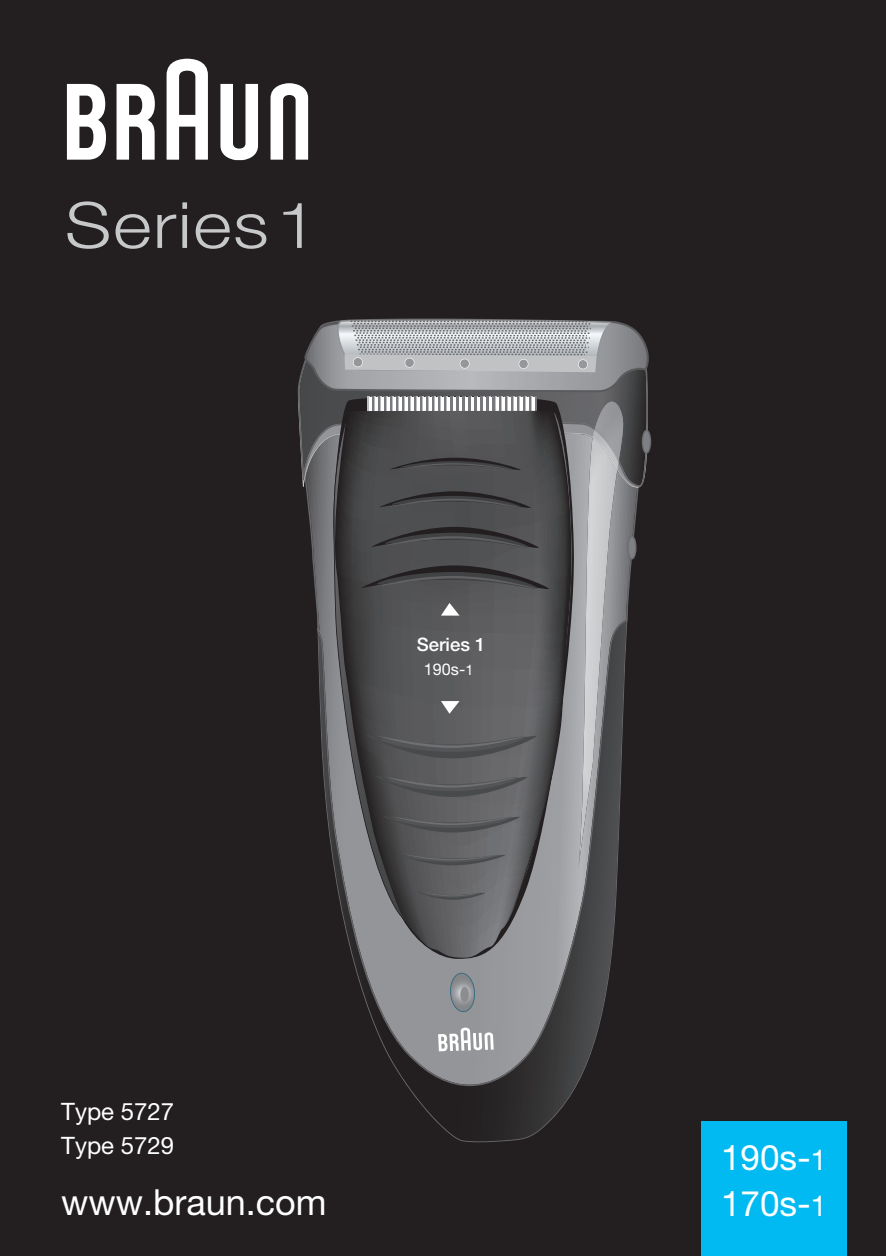
<style>
.page{position:relative;width:886px;height:1256px;background:#fff}
.page>*{position:absolute;margin:0;border:0;box-sizing:border-box;transform-origin:0 0}
.t1{font:300 63.6px "Helvetica Neue";letter-spacing:.02em;color:#c7c8ca;scale:1.16 1}
.t2{font:36px "Helvetica Neue";color:#fff}
.t3{font:35.1px "Helvetica Neue";color:#fff}
.t4{font:24px "Helvetica Neue";color:#fff}
.t5{font:500 18.6px "Helvetica Neue";color:#fff}
.t6{font:16.2px "Helvetica Neue";color:#fff}
.s1{font-size:14.4px}
.s2{font-size:28.5px}
</style>
<div class="page">
<div style="left:0;top:0;width:886px;height:1255px;background:#231f20"></div>
<div style="left:701px;top:1120px;width:145px;height:135px;background:#00baf1"></div>
<svg style="left:67px;top:84px;width:39px;height:76px"></svg>
<svg style="left:117px;top:84px;width:38px;height:76px"></svg>
<svg style="left:167px;top:59px;width:41px;height:101px"></svg>
<svg style="left:220px;top:84px;width:38px;height:76px"></svg>
<svg style="left:270px;top:83px;width:38px;height:77px"></svg>
<svg style="left:407px;top:1086px;width:169px;height:56px"></svg>
<svg style="left:306px;top:488px;width:332px;height:598px"></svg>
<svg style="left:450px;top:972px;width:25px;height:40px"></svg>
<svg style="left:298px;top:318px;width:350px;height:169px"></svg>
<svg style="left:642px;top:430px;width:9px;height:23px"></svg>
<svg style="left:627px;top:535px;width:9px;height:24px"></svg>
<svg style="left:333px;top:416px;width:239px;height:541px;background:#5d5e60"></svg>
<svg style="left:357px;top:565px;width:197px;height:28px;background:#49494a"></svg>
<svg style="left:368px;top:526px;width:176px;height:25px;background:#484849"></svg>
<svg style="left:376px;top:491px;width:159px;height:20px;background:#474648"></svg>
<svg style="left:387px;top:457px;width:137px;height:15px;background:#484749"></svg>
<svg style="left:362px;top:731px;width:179px;height:27px;background:#57585a"></svg>
<svg style="left:372px;top:773px;width:159px;height:24px;background:#58585b"></svg>
<svg style="left:379px;top:813px;width:145px;height:19px;background:#59595c"></svg>
<svg style="left:395px;top:852px;width:113px;height:13px"></svg>
<svg style="left:415px;top:891px;width:72px;height:9px"></svg>
<div style="left:460px;top:986px;width:9px;height:16px;background:#8b8d90;border-radius:50%"></div>
<svg style="left:438px;top:1027px;width:56px;height:24px"></svg>
<svg style="left:304px;top:320px;width:345px;height:96px;background:#949598"></svg>
<svg style="left:441px;top:603px;width:18px;height:12px"></svg>
<svg style="left:441px;top:701px;width:18px;height:12px"></svg>
<img style="left:578px;top:438px;width:39px;height:430px">
<img style="left:595px;top:401px;width:28px;height:58px">
<svg style="left:592px;top:428px;width:27px;height:42px"></svg>
<p class="t1" style="left:65px;top:202px;width:219px">Series1</p>
<p class="t5" style="left:417px;top:637px;width:70px">Series 1</p>
<p class="t6" style="left:424px;top:663px;width:51px">190s-<span class="s1">1</span></p>
<p class="t4" style="left:61px;top:1103px;width:114px">Type 5727</p>
<p class="t4" style="left:61px;top:1137px;width:114px">Type 5729</p>
<p class="t3" style="left:721px;top:1145px;width:107px">190s-<span class="s2">1</span></p>
<p class="t2" style="left:61px;top:1189px;width:267px">www.braun.com</p>
<p class="t3" style="left:721px;top:1190px;width:107px">170s-<span class="s2">1</span></p>
</div>
